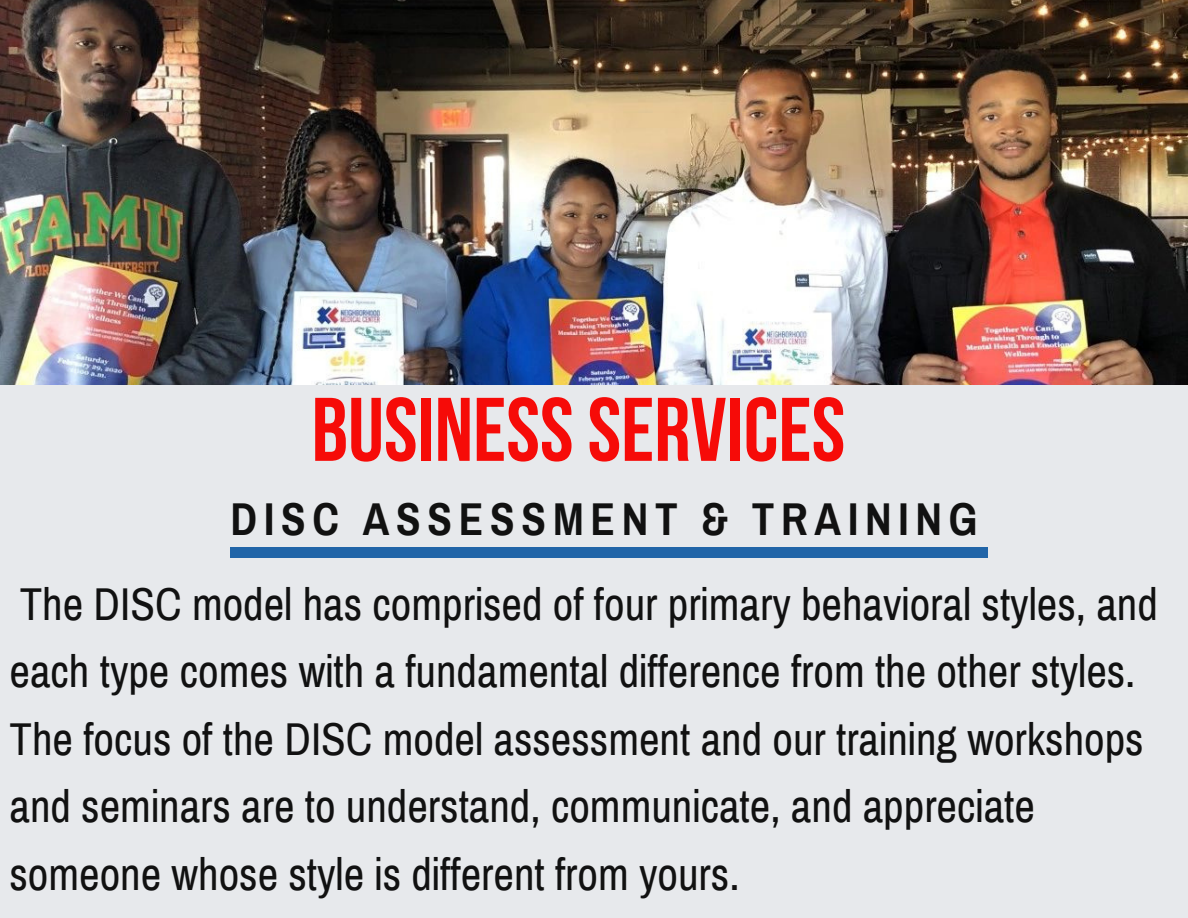
<style>
.page{position:relative;width:1188px;height:918px;background:#e7e9ec}
.page>*{position:absolute;margin:0;border:0;box-sizing:border-box;transform-origin:0 0}
.t1{font:700 90px "Bebas Neue";color:#f60b08}
.t2{font:45px/67.5px "Archivo Narrow";color:#111}
.t3{font:700 45px "Archivo Narrow";letter-spacing:.15em;color:#111}
</style>
<div class="page">
<img style="left:0;top:0;width:1188px;height:385px">
<div style="left:231px;top:547px;width:757px;height:10px;background:#2165a8"></div>
<p class="t1" style="left:312px;top:393px;width:535px">BUSINESSSERVICES</p>
<p class="t3" style="left:231px;top:495px;width:748px">DISC ASSESSMENT &amp; TRAINING</p>
<p class="t2" style="left:9px;top:571px;width:1150px">The DISC model has comprised of four primary behavioral styles, and each type comes with a fundamental difference from the other styles.<br>The focus of the DISC model assessment and our training workshops and seminars are to understand, communicate, and appreciate someone whose style is different from yours.</p>
</div>
